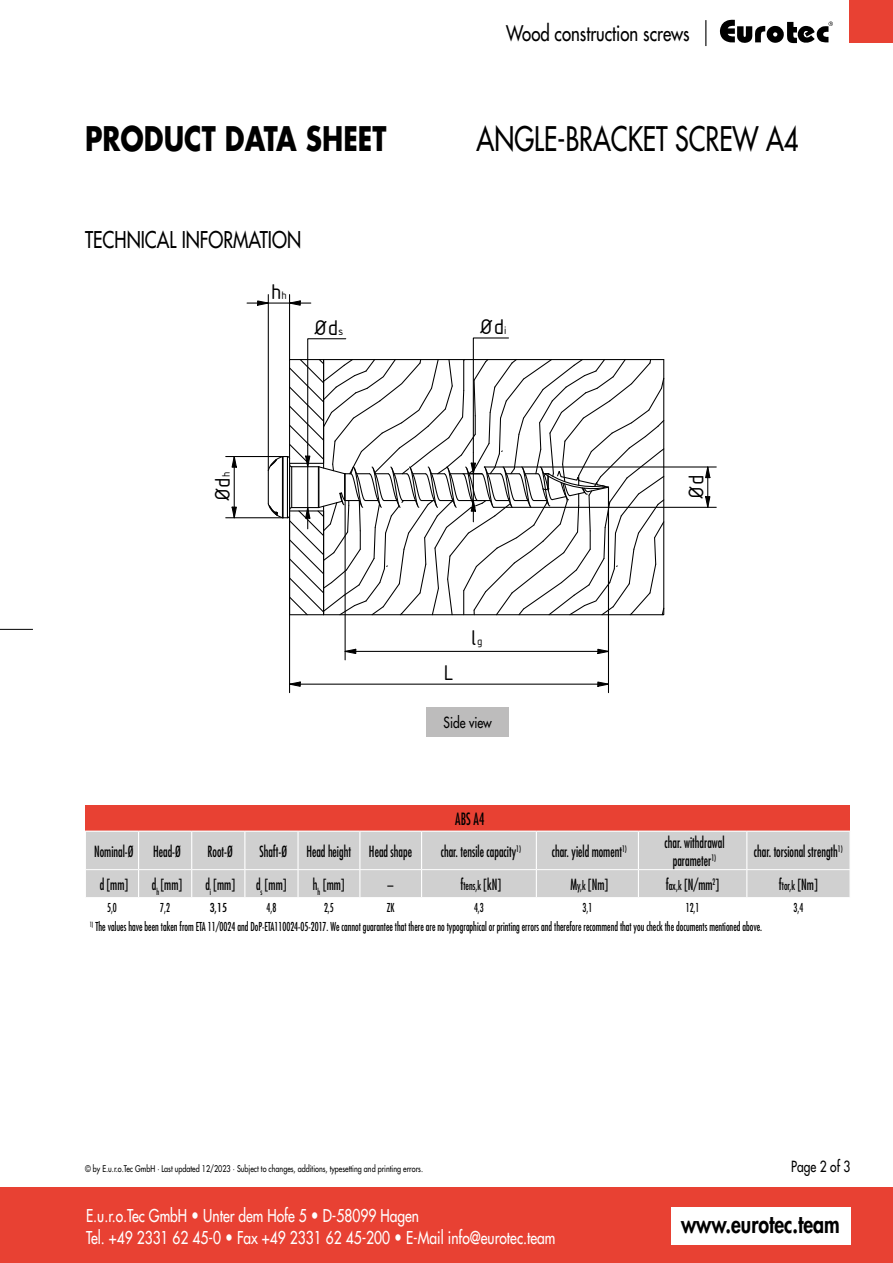
<style>
.page{position:relative;width:893px;height:1263px;background:#fff}
.page>*{position:absolute;margin:0;border:0;box-sizing:border-box;transform-origin:0 0}
.t1{font:500 33px "Futura Std";color:#000;scale:.77 1}
.t2{font:700 33px "Futura Std";color:#000;scale:.8 1}
.t3{font:800 24.3px "Futura Std";color:#000;scale:.8 1}
.t4{font:23.1px "ISOCPEUR";letter-spacing:-.005em;color:#000}
.t5{font:500 22.5px "Futura Std";color:#000;scale:.8 1}
.t6{font:500 21px "Futura Std";color:#000;scale:.8 1}
.t7{font:500 17.25px/22.5px "Futura Std";color:#fff;scale:.8 1}
.t8{font:condensed 16.5px "Futura Std";color:#000;scale:.8 1}
.t9{font:condensed 15px/18px "Futura Std";color:#000;text-align:center;scale:.8 1}
.t10{font:500 15px "Futura Std";color:#000;scale:.8 1}
.t11{font:condensed 12px "Futura Std";color:#000;scale:.8 1}
.t12{font:condensed 12px "Futura Std";color:#000}
.t13{font:500 9px "Futura Std";color:#000;scale:.8 1}
.s1{font-size:11.85px}
.s2{font-size:15px}
.s3{font-size:12px}
.s4{font-weight:800}
</style>
<div class="page">
<div style="left:0;top:1187px;width:893px;height:76px;background:#e84133"></div>
<div style="left:671px;top:1208px;width:179px;height:37px;background:#fff"></div>
<div style="left:849px;top:0;width:44px;height:43px;background:#e84133"></div>
<svg style="left:720px;top:20px;width:113px;height:24px"></svg>
<svg style="left:705px;top:20px;width:1px;height:26px"></svg>
<svg style="left:231px;top:457px;width:7px;height:11px"></svg>
<svg style="left:231px;top:506px;width:7px;height:13px"></svg>
<hr style="left:234px;top:467px;width:1px;height:40px;background:#000">
<hr style="left:226px;top:456px;width:57px;height:1px;background:#000">
<hr style="left:226px;top:517px;width:57px;height:1px;background:#000">
<svg style="left:247px;top:300px;width:64px;height:6px"></svg>
<hr style="left:289px;top:295px;width:1px;height:65px;background:#000">
<hr style="left:268px;top:295px;width:1px;height:175px;background:#000">
<svg style="left:267px;top:337px;width:398px;height:279px"></svg>
<svg style="left:704px;top:467px;width:7px;height:40px"></svg>
<hr style="left:494px;top:507px;width:222px;height:1px;background:#000">
<hr style="left:485px;top:466px;width:231px;height:1px;background:#000">
<svg style="left:597px;top:648px;width:11px;height:7px"></svg>
<svg style="left:344px;top:648px;width:13px;height:7px"></svg>
<hr style="left:356px;top:651px;width:242px;height:1px;background:#000">
<hr style="left:345px;top:500px;width:1px;height:160px;background:#000">
<svg style="left:290px;top:681px;width:11px;height:6px"></svg>
<svg style="left:597px;top:681px;width:11px;height:6px"></svg>
<hr style="left:300px;top:684px;width:298px;height:1px;background:#000">
<hr style="left:608px;top:487px;width:1px;height:206px;background:#000">
<hr style="left:289px;top:463px;width:1px;height:230px;background:#000">
<hr style="left:0;top:629px;width:33px;height:1px;background:#000">
<div style="left:426px;top:707px;width:83px;height:30px;background:#bdbcbc"></div>
<div style="left:85px;top:806px;width:765px;height:25px;background:#e84133"></div>
<div style="left:86px;top:832px;width:764px;height:37px;background:#d0d0d0"></div>
<hr style="left:85px;top:830px;width:54px;height:2px;background:#fff">
<hr style="left:139px;top:830px;width:53px;height:2px;background:#fff">
<hr style="left:138px;top:832px;width:1px;height:37px;background:#fff">
<hr style="left:192px;top:830px;width:53px;height:2px;background:#fff">
<hr style="left:191px;top:832px;width:1px;height:37px;background:#fff">
<hr style="left:245px;top:830px;width:53px;height:2px;background:#fff">
<hr style="left:244px;top:832px;width:1px;height:37px;background:#fff">
<hr style="left:298px;top:830px;width:62px;height:2px;background:#fff">
<hr style="left:297px;top:832px;width:2px;height:37px;background:#fff">
<hr style="left:360px;top:830px;width:62px;height:2px;background:#fff">
<hr style="left:359px;top:832px;width:1px;height:37px;background:#fff">
<hr style="left:422px;top:830px;width:114px;height:2px;background:#fff">
<hr style="left:421px;top:832px;width:1px;height:37px;background:#fff">
<hr style="left:536px;top:830px;width:102px;height:2px;background:#fff">
<hr style="left:536px;top:832px;width:1px;height:37px;background:#fff">
<hr style="left:638px;top:830px;width:109px;height:2px;background:#fff">
<hr style="left:638px;top:832px;width:1px;height:37px;background:#fff">
<hr style="left:747px;top:830px;width:103px;height:2px;background:#fff">
<hr style="left:746px;top:832px;width:1px;height:37px;background:#fff">
<div style="left:86px;top:870px;width:764px;height:27px;background:#d0d0d0"></div>
<h3 class="t6" style="left:506px;top:20px;width:231px">Wood construction screws</h3>
<h1 class="t2" style="left:85px;top:116px;width:378px">PRODUCT DATA SHEET</h1>
<h1 class="t1" style="left:477px;top:118px;width:420px">ANGLE-BRACKET SCREW A4</h1>
<h3 class="t5" style="left:85px;top:226px;width:272px">TECHNICAL INFORMATION</h3>
<h3 class="t4" style="left:271px;top:276px;width:17px">h<span class="s1">h</span></h3>
<h3 class="t4" style="left:313px;top:312px;width:32px">Ød<span class="s1">s</span></h3>
<h3 class="t4" style="left:208px;top:502px;width:32px;rotate:-90deg">Ød<span class="s1">h</span></h3>
<h3 class="t4" style="left:479px;top:311px;width:29px">Ød<span class="s1">i</span></h3>
<h3 class="t4" style="left:444px;top:657px;width:12px">L</h3>
<h3 class="t4" style="left:471px;top:622px;width:13px">l<span class="s1">g</span></h3>
<p class="t10" style="left:444px;top:713px;width:62px">Side view</p>
<h3 class="t8" style="left:455px;top:809px;width:38px">ABS A4</h3>
<h3 class="t4" style="left:681px;top:500px;width:27px;rotate:-90deg">Ød</h3>
<p class="t9" style="left:94px;top:842px;width:51px">Nominal-Ø</p>
<p class="t9" style="left:153px;top:842px;width:36px">Head-Ø</p>
<p class="t9" style="left:208px;top:842px;width:33px">Root-Ø</p>
<p class="t9" style="left:259px;top:842px;width:36px">Shaft-Ø</p>
<p class="t9" style="left:306px;top:842px;width:133px">Head height Head shape</p>
<p class="t9" style="left:441px;top:842px;width:102px">char. tensile capacity<sup>1)</sup></p>
<p class="t9" style="left:552px;top:842px;width:95px">char. yield moment<sup>1)</sup></p>
<p class="t9" style="left:664px;top:833px;width:77px">char. withdrawal parameter<sup>1)</sup></p>
<p class="t9" style="left:754px;top:842px;width:113px">char. torsional strength<sup>1)</sup></p>
<p class="t9" style="left:100px;top:875px;width:37px">d [mm]</p>
<p class="t9" style="left:152px;top:875px;width:39px">d<sub>h</sub> [mm]</p>
<p class="t9" style="left:205px;top:875px;width:39px">d<sub>i</sub> [mm]</p>
<p class="t9" style="left:256px;top:875px;width:39px">d<sub>s</sub> [mm]</p>
<p class="t9" style="left:313px;top:875px;width:41px">h<sub>h</sub> [mm]</p>
<p class="t9" style="left:387px;top:875px;width:9px">–</p>
<p class="t11" style="left:460px;top:878px;width:52px"><span class="s2">f</span>tens,k <span class="s2">[kN]</span></p>
<p class="t9" style="left:570px;top:875px;width:49px">M<span class="s3">y,k</span> [Nm]</p>
<p class="t9" style="left:666px;top:875px;width:68px">f<span class="s3">ax,k</span> [N/mm<sup>2</sup>]</p>
<p class="t9" style="left:779px;top:875px;width:50px">f<span class="s3">tor,k</span> [Nm]</p>
<p class="t11" style="left:107px;top:901px;width:14px">5,0</p>
<p class="t11" style="left:160px;top:901px;width:14px">7,2</p>
<p class="t12" style="left:210px;top:901px;width:19px">3,15</p>
<p class="t11" style="left:267px;top:901px;width:14px">4,8</p>
<p class="t11" style="left:324px;top:901px;width:14px">2,5</p>
<p class="t11" style="left:387px;top:901px;width:11px">ZK</p>
<p class="t11" style="left:474px;top:901px;width:14px">4,3</p>
<p class="t11" style="left:582px;top:901px;width:14px">3,1</p>
<p class="t11" style="left:686px;top:901px;width:19px">12,1</p>
<p class="t11" style="left:793px;top:901px;width:14px">3,4</p>
<p class="t11" style="left:90px;top:920px;width:842px"><sup>1)</sup> The values have been taken from ETA 11/0024 and DoP-ETA110024-05-2017. We cannot guarantee that there are no typographical or printing errors and therefore recommend that you check the documents mentioned above.</p>
<p class="t13" style="left:85px;top:1163px;width:424px">© by E.u.r.o.Tec GmbH · Last updated 12/2023 · Subject to changes, additions, typesetting and printing errors.</p>
<p class="t10" style="left:791px;top:1157px;width:75px">Page 2 of 3</p>
<h3 class="t7" style="left:86px;top:1204px;width:588px">E.u.r.o.Tec GmbH <span class="s4">•</span> Unter dem Hofe 5 <span class="s4">•</span> D-58099 Hagen<br>Tel. +49 2331 62 45-0 <span class="s4">•</span> Fax +49 2331 62 45-200 <span class="s4">•</span> E-Mail info@eurotec.team</h3>
<h2 class="t3" style="left:681px;top:1208px;width:200px">www.eurotec.team</h2>
</div>
